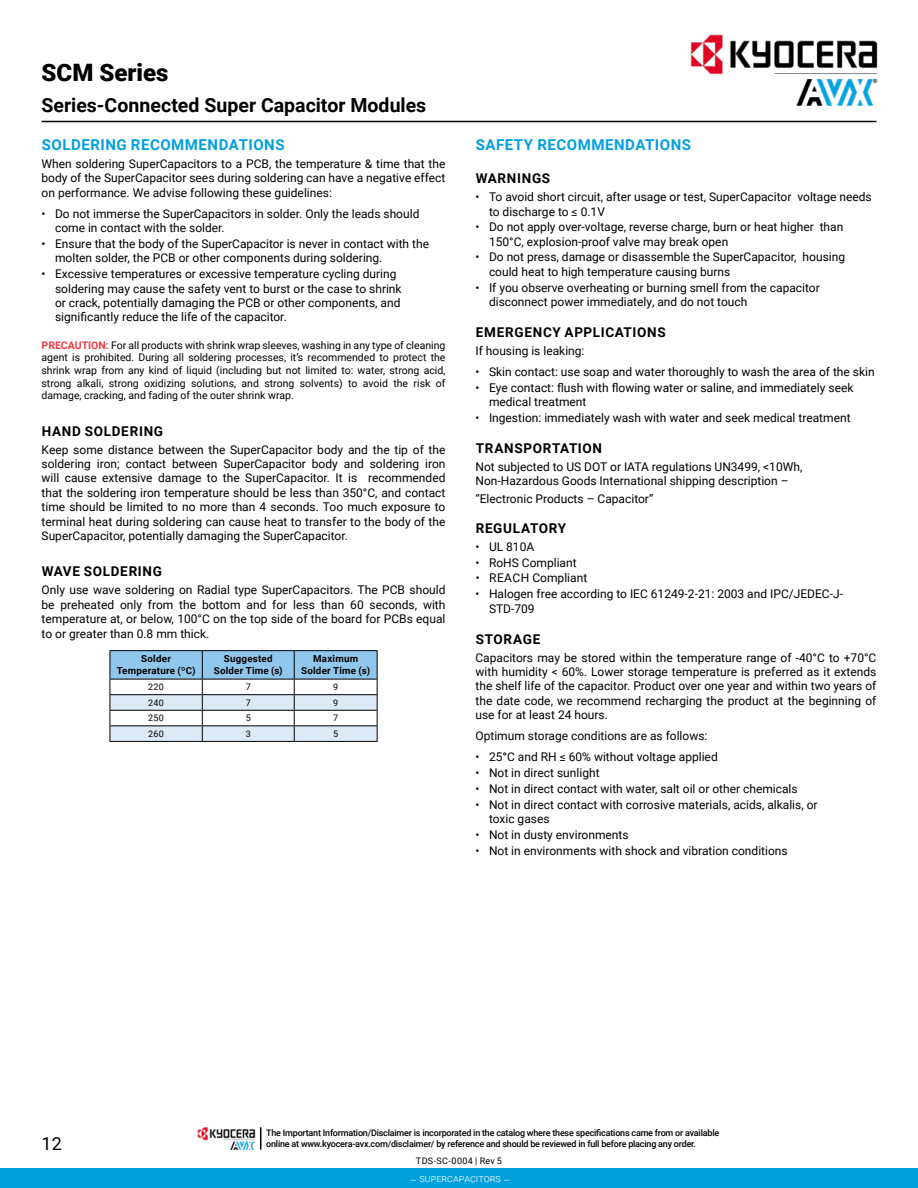
<style>
.page{position:relative;width:918px;height:1188px;background:#fff}
.page>*{position:absolute;margin:0;border:0;box-sizing:border-box;transform-origin:0 0}
.t1{font:900 24px "Roboto";color:#000}
.t2{font:700 19.5px "Roboto";color:#000}
.t3{font:18px "Roboto";color:#000}
.t4{font:700 15px "Roboto";letter-spacing:.035em;color:#00a0dd}
.t5{font:700 13.5px "Roboto";letter-spacing:.05em;color:#000}
.t6{font:12px/14.4px "Roboto";color:#000}
.t7{font:10.5px/12.6px "Roboto";color:#000;text-align:justify}
.t8{font:300 10.5px "Roboto";color:#fff}
.t9{font:700 9.75px/11.7px "Roboto";letter-spacing:.025em;color:#000;text-align:center}
.t10{font:500 9px/10.8px "Roboto";letter-spacing:-.025em;color:#000}
.t11{font:9px "Roboto";letter-spacing:.035em;color:#000}
.s1{font-weight:700;color:#ef3a41}
.s2{font-weight:700}
</style>
<div class="page">
<hr style="left:42px;top:121px;width:834px;height:1px;background:#000">
<hr style="left:110px;top:650px;width:92px;height:1px;background:#000">
<hr style="left:202px;top:650px;width:92px;height:1px;background:#000">
<hr style="left:294px;top:650px;width:84px;height:1px;background:#000">
<svg style="left:110px;top:651px;width:268px;height:90px"></svg>
<hr style="left:110px;top:741px;width:92px;height:1px;background:#000">
<hr style="left:202px;top:741px;width:92px;height:1px;background:#000">
<hr style="left:294px;top:741px;width:84px;height:1px;background:#000">
<img style="left:669px;top:34px;width:209px;height:87px">
<div style="left:0;top:1169px;width:918px;height:19px;background:#00a0dd"></div>
<img style="left:198px;top:1127px;width:57px;height:23px">
<svg style="left:260px;top:1127px;width:1px;height:23px"></svg>
<h1 class="t1" style="left:42px;top:55px;width:128px">SCM Series</h1>
<h2 class="t2" style="left:42px;top:92px;width:386px">Series-Connected Super Capacitor Modules</h2>
<p class="t4" style="left:42px;top:134px;width:244px">SOLDERING RECOMMENDATIONS</p>
<p class="t6" style="left:42px;top:156px;width:405px;text-align:justify">When soldering SuperCapacitors to a PCB, the temperature &amp; time that the body of the SuperCapacitor sees during soldering can have a negative effect on performance. We advise following these guidelines:</p>
<p class="t6" style="left:55px;top:206px;width:366px;text-indent:-14px">• Do not immerse the SuperCapacitors in solder. Only the leads should come in contact with the solder.</p>
<p class="t6" style="left:55px;top:236px;width:376px;text-indent:-14px">• Ensure that the body of the SuperCapacitor is never in contact with the molten solder, the PCB or other components during soldering.</p>
<p class="t6" style="left:55px;top:266px;width:348px;text-indent:-14px">• Excessive temperatures or excessive temperature cycling during soldering may cause the safety vent to burst or the case to shrink or crack, potentially damaging the PCB or other components, and significantly reduce the life of the capacitor.</p>
<p class="t7" style="left:42px;top:338px;width:405px"><span class="s1">PRECAUTION:</span> For all products with shrink wrap sleeves, washing in any type of cleaning agent is prohibited. During all soldering processes, it’s recommended to protect the shrink wrap from any kind of liquid (including but not limited to: water, strong acid, strong alkali, strong oxidizing solutions, and strong solvents) to avoid the risk of damage, cracking, and fading of the outer shrink wrap.</p>
<p class="t5" style="left:42px;top:421px;width:123px">HAND SOLDERING</p>
<p class="t6" style="left:42px;top:442px;width:405px;text-align:justify">Keep some distance between the SuperCapacitor body and the tip of the soldering iron; contact between SuperCapacitor body and soldering iron will cause extensive damage to the SuperCapacitor. It is recommended that the soldering iron temperature should be less than 350°C, and contact time should be limited to no more than 4 seconds. Too much exposure to terminal heat during soldering can cause heat to transfer to the body of the SuperCapacitor, potentially damaging the SuperCapacitor.</p>
<p class="t5" style="left:42px;top:562px;width:122px">WAVE SOLDERING</p>
<p class="t6" style="left:42px;top:582px;width:405px;text-align:justify">Only use wave soldering on Radial type SuperCapacitors. The PCB should be preheated only from the bottom and for less than 60 seconds, with temperature at, or below, 100°C on the top side of the board for PCBs equal to or greater than 0.8 mm thick.</p>
<p class="t9" style="left:117px;top:653px;width:80px">Solder<br>Temperature (ºC)</p>
<p class="t9" style="left:214px;top:653px;width:70px">Suggested<br>Solder Time (s)</p>
<p class="t9" style="left:301px;top:653px;width:70px">Maximum<br>Solder Time (s)</p>
<p class="t11" style="left:148px;top:681px;width:17px">220</p>
<p class="t11" style="left:246px;top:681px;width:7px">7</p>
<p class="t11" style="left:333px;top:681px;width:7px">9</p>
<p class="t11" style="left:148px;top:696px;width:17px">240</p>
<p class="t11" style="left:246px;top:696px;width:7px">7</p>
<p class="t11" style="left:333px;top:696px;width:7px">9</p>
<p class="t11" style="left:148px;top:712px;width:17px">250</p>
<p class="t11" style="left:246px;top:712px;width:7px">5</p>
<p class="t11" style="left:333px;top:712px;width:7px">7</p>
<p class="t11" style="left:148px;top:727px;width:17px">260</p>
<p class="t11" style="left:246px;top:727px;width:7px">3</p>
<p class="t11" style="left:333px;top:727px;width:7px">5</p>
<p class="t4" style="left:476px;top:134px;width:217px">SAFETY RECOMMENDATIONS</p>
<p class="t5" style="left:476px;top:169px;width:76px">WARNINGS</p>
<p class="t6" style="left:489px;top:189px;width:384px;text-indent:-14px">• To avoid short circuit, after usage or test, SuperCapacitor voltage needs to discharge to ≤ 0.1V</p>
<p class="t6" style="left:489px;top:219px;width:356px;text-indent:-14px">• Do not apply over-voltage, reverse charge, burn or heat higher than<br>150°C, explosion-proof valve may break open</p>
<p class="t6" style="left:489px;top:249px;width:358px;text-indent:-14px">• Do not press, damage or disassemble the SuperCapacitor, housing could heat to high temperature causing burns</p>
<p class="t6" style="left:489px;top:280px;width:332px;text-indent:-14px">• If you observe overheating or burning smell from the capacitor disconnect power immediately, and do not touch</p>
<p class="t5" style="left:476px;top:323px;width:191px">EMERGENCY APPLICATIONS</p>
<p class="t6" style="left:476px;top:343px;width:111px">If housing is leaking:</p>
<p class="t6" style="left:476px;top:364px;width:401px">• Skin contact: use soap and water thoroughly to wash the area of the skin</p>
<p class="t6" style="left:489px;top:380px;width:366px;text-indent:-14px">• Eye contact: flush with flowing water or saline, and immediately seek medical treatment</p>
<p class="t6" style="left:476px;top:410px;width:377px">• Ingestion: immediately wash with water and seek medical treatment</p>
<p class="t5" style="left:476px;top:439px;width:128px">TRANSPORTATION</p>
<p class="t6" style="left:476px;top:459px;width:328px">Not subjected to US DOT or IATA regulations UN3499, &lt;10Wh,<br>Non-Hazardous Goods International shipping description –</p>
<p class="t6" style="left:476px;top:491px;width:179px">“Electronic Products – Capacitor”</p>
<p class="t5" style="left:476px;top:519px;width:92px">REGULATORY</p>
<p class="t6" style="left:476px;top:539px;width:60px">• UL 810A</p>
<p class="t6" style="left:476px;top:555px;width:103px">• RoHS Compliant</p>
<p class="t6" style="left:476px;top:571px;width:113px">• REACH Compliant</p>
<p class="t6" style="left:489px;top:586px;width:355px;text-indent:-14px">• Halogen free according to IEC 61249-2-21: 2003 and IPC/JEDEC-J-<br>STD-709</p>
<p class="t5" style="left:476px;top:629px;width:66px">STORAGE</p>
<p class="t6" style="left:476px;top:650px;width:402px;text-align:justify">Capacitors may be stored within the temperature range of -40°C to +70°C with humidity &lt; 60%. Lower storage temperature is preferred as it extends the shelf life of the capacitor. Product over one year and within two years of the date code, we recommend recharging the product at the beginning of use for at least 24 hours.</p>
<p class="t6" style="left:476px;top:728px;width:233px">Optimum storage conditions are as follows:</p>
<p class="t6" style="left:476px;top:750px;width:244px">• 25<span class="s2">°</span>C and RH ≤ 60% without voltage applied</p>
<p class="t6" style="left:476px;top:765px;width:126px">• Not in direct sunlight</p>
<p class="t6" style="left:476px;top:781px;width:324px">• Not in direct contact with water, salt oil or other chemicals</p>
<p class="t6" style="left:489px;top:797px;width:330px;text-indent:-14px">• Not in direct contact with corrosive materials, acids, alkalis, or toxic gases</p>
<p class="t6" style="left:476px;top:827px;width:155px">• Not in dusty environments</p>
<p class="t6" style="left:476px;top:843px;width:314px">• Not in environments with shock and vibration conditions</p>
<h3 class="t3" style="left:42px;top:1131px;width:22px">12</h3>
<p class="t10" style="left:266px;top:1127px;width:455px">The Important Information/Disclaimer is incorporated in the catalog where these specifications came from or available online at www.kyocera-avx.com/disclaimer/ by reference and should be reviewed in full before placing any order.</p>
<p class="t11" style="left:416px;top:1155px;width:88px">TDS-SC-0004 | Rev 5</p>
<p class="t8" style="left:410px;top:1171px;width:102px">– supercapacitors –</p>
</div>
